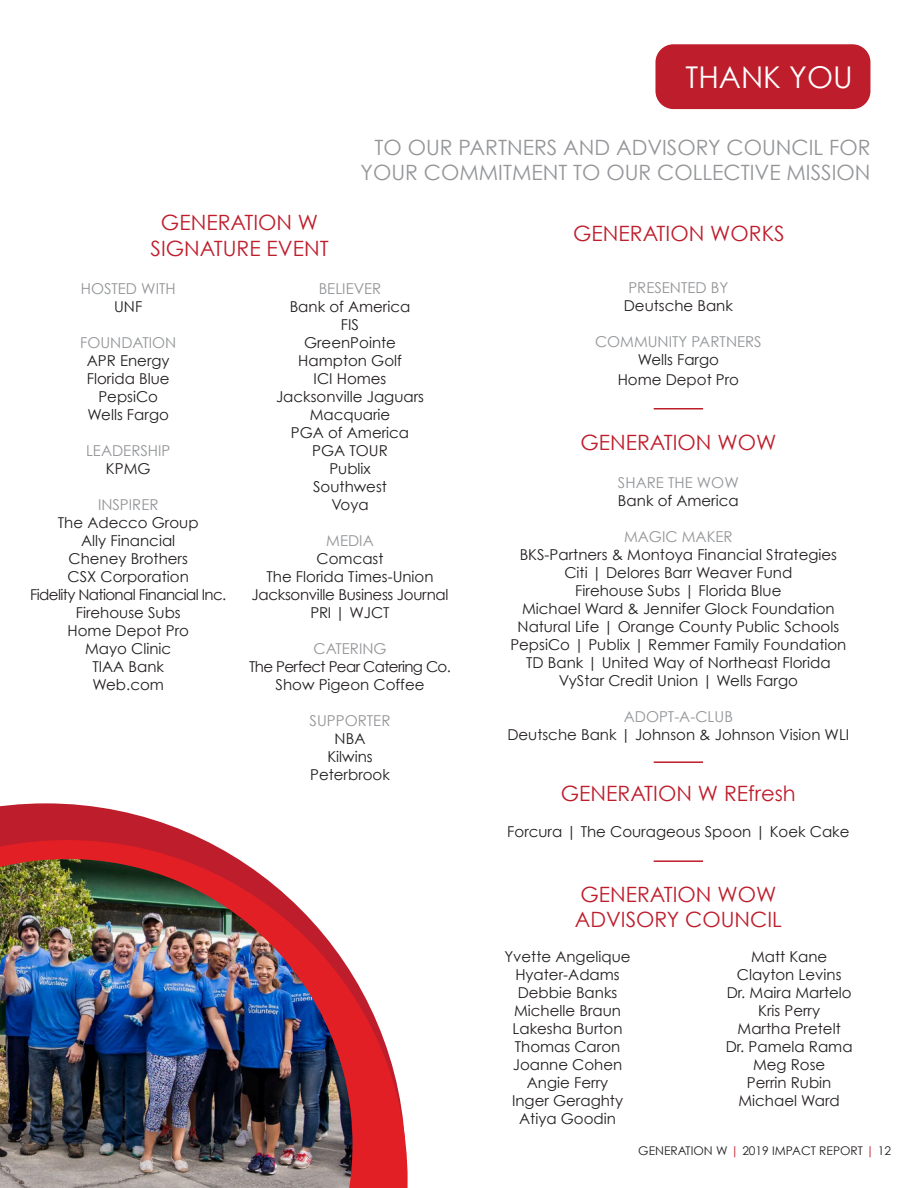
<style>
.page{position:relative;width:918px;height:1188px;background:#fff}
.page>*{position:absolute;margin:0;border:0;box-sizing:border-box;transform-origin:0 0}
.t1{font:30px "Century Gothic";color:#fff}
.t2{font:21.15px/25.3px "Century Gothic";color:#be1d2c}
.t3{font:21.15px/25.3px "Century Gothic";color:#939598;text-align:right}
.t4{font:15px/18px "Century Gothic";color:#231f20;text-align:center}
.t5{font:15px "Century Gothic";color:#939598}
.t6{font:15px "Century Gothic";letter-spacing:-.04em;color:#231f20}
.t7{font:15px "Century Gothic";letter-spacing:-.02em;color:#231f20}
.t8{font:12px "Century Gothic";color:#231f20}
.s1{color:#be1d2c}
</style>
<div class="page">
<svg style="left:0;top:803px;width:204px;height:37px;fill:#be1d2c"></svg>
<svg style="left:0;top:840px;width:408px;height:348px"></svg>
<img style="left:0;top:859px;width:353px;height:329px">
<div style="left:655px;top:44px;width:215px;height:65px;background:#be1d2c;border-radius:18px"></div>
<hr style="left:654px;top:408px;width:49px;height:2px;background:#be1d2c">
<hr style="left:654px;top:761px;width:49px;height:2px;background:#be1d2c">
<hr style="left:654px;top:860px;width:49px;height:2px;background:#be1d2c">
<p class="t1" style="left:686px;top:59px;width:169px">THANK YOU</p>
<p class="t2" style="left:161px;top:210px;width:159px">GENERATION W</p>
<p class="t2" style="left:151px;top:235px;width:180px">SIGNATURE EVENT</p>
<p class="t3" style="left:361px;top:134px;width:511px">TO OUR PARTNERS AND ADVISORY COUNCIL FOR<br>YOUR COMMITMENT TO OUR COLLECTIVE MISSION</p>
<p class="t2" style="left:573px;top:220px;width:213px">GENERATION WORKS</p>
<p class="t5" style="left:81px;top:279px;width:96px">HOSTED WITH</p>
<p class="t4" style="left:114px;top:297px;width:30px">UNF</p>
<p class="t5" style="left:80px;top:333px;width:98px">FOUNDATION</p>
<p class="t4" style="left:87px;top:351px;width:84px">APR Energy</p>
<p class="t4" style="left:87px;top:369px;width:84px">Florida Blue</p>
<p class="t4" style="left:98px;top:387px;width:61px">PepsiCo</p>
<p class="t4" style="left:88px;top:405px;width:83px">Wells Fargo</p>
<p class="t5" style="left:86px;top:441px;width:86px">LEADERSHIP</p>
<p class="t4" style="left:106px;top:459px;width:46px">KPMG</p>
<p class="t5" style="left:98px;top:495px;width:62px">INSPIRER</p>
<p class="t4" style="left:58px;top:513px;width:142px">The Adecco Group</p>
<p class="t4" style="left:81px;top:531px;width:96px">Ally Financial</p>
<p class="t4" style="left:69px;top:549px;width:121px">Cheney Brothers</p>
<p class="t4" style="left:68px;top:567px;width:123px">CSX Corporation</p>
<p class="t6" style="left:30px;top:585px;width:198px">Fidelity National Financial Inc.</p>
<p class="t4" style="left:76px;top:603px;width:106px">Firehouse Subs</p>
<p class="t4" style="left:68px;top:621px;width:123px">Home Depot Pro</p>
<p class="t4" style="left:85px;top:639px;width:88px">Mayo Clinic</p>
<p class="t4" style="left:92px;top:657px;width:73px">TIAA Bank</p>
<p class="t4" style="left:93px;top:675px;width:73px">Web.com</p>
<p class="t5" style="left:319px;top:279px;width:64px">BELIEVER</p>
<p class="t4" style="left:290px;top:297px;width:122px">Bank of America</p>
<p class="t4" style="left:341px;top:315px;width:20px">FIS</p>
<p class="t4" style="left:304px;top:333px;width:93px">GreenPointe</p>
<p class="t4" style="left:298px;top:351px;width:105px">Hampton Golf</p>
<p class="t4" style="left:314px;top:369px;width:74px">ICI Homes</p>
<p class="t4" style="left:276px;top:387px;width:149px">Jacksonville Jaguars</p>
<p class="t4" style="left:310px;top:405px;width:82px">Macquarie</p>
<p class="t4" style="left:291px;top:423px;width:120px">PGA of America</p>
<p class="t4" style="left:312px;top:441px;width:77px">PGA TOUR</p>
<p class="t4" style="left:329px;top:459px;width:43px">Publix</p>
<p class="t4" style="left:313px;top:477px;width:75px">Southwest</p>
<p class="t4" style="left:331px;top:495px;width:39px">Voya</p>
<p class="t5" style="left:326px;top:531px;width:49px">MEDIA</p>
<p class="t4" style="left:317px;top:549px;width:68px">Comcast</p>
<p class="t4" style="left:266px;top:567px;width:169px">The Florida Times-Union</p>
<p class="t7" style="left:252px;top:585px;width:198px">Jacksonville Business Journal</p>
<p class="t4" style="left:311px;top:603px;width:81px">PRI | WJCT</p>
<p class="t5" style="left:313px;top:639px;width:75px">CATERING</p>
<p class="t6" style="left:249px;top:657px;width:203px">The Perfect Pear Catering Co.</p>
<p class="t4" style="left:276px;top:675px;width:150px">Show Pigeon Coffee</p>
<p class="t5" style="left:310px;top:711px;width:82px">SUPPORTER</p>
<p class="t4" style="left:335px;top:729px;width:32px">NBA</p>
<p class="t4" style="left:327px;top:747px;width:47px">Kilwins</p>
<p class="t4" style="left:310px;top:765px;width:81px">Peterbrook</p>
<p class="t5" style="left:628px;top:279px;width:101px">PRESENTED BY</p>
<p class="t4" style="left:624px;top:297px;width:111px">Deutsche Bank</p>
<p class="t5" style="left:595px;top:333px;width:168px">COMMUNITY PARTNERS</p>
<p class="t4" style="left:638px;top:351px;width:83px">Wells Fargo</p>
<p class="t4" style="left:618px;top:370px;width:123px">Home Depot Pro</p>
<p class="t2" style="left:580px;top:429px;width:197px">GENERATION WOW</p>
<p class="t5" style="left:618px;top:473px;width:122px">SHARE THE WOW</p>
<p class="t4" style="left:618px;top:491px;width:122px">Bank of America</p>
<p class="t5" style="left:624px;top:527px;width:110px">MAGIC MAKER</p>
<p class="t4" style="left:520px;top:545px;width:319px">BKS-Partners &amp; Montoya Financial Strategies</p>
<p class="t4" style="left:564px;top:563px;width:229px">Citi | Delores Barr Weaver Fund</p>
<p class="t4" style="left:575px;top:581px;width:208px">Firehouse Subs | Florida Blue</p>
<p class="t4" style="left:522px;top:599px;width:314px">Michael Ward &amp; Jennifer Glock Foundation</p>
<p class="t4" style="left:518px;top:617px;width:323px">Natural Life | Orange County Public Schools</p>
<p class="t4" style="left:510px;top:635px;width:338px">PepsiCo | Publix | Remmer Family Foundation<br>TD Bank | United Way of Northeast Florida</p>
<p class="t4" style="left:559px;top:671px;width:241px">VyStar Credit Union | Wells Fargo</p>
<p class="t5" style="left:624px;top:707px;width:111px">ADOPT-A-CLUB</p>
<p class="t4" style="left:507px;top:725px;width:343px">Deutsche Bank | Johnson &amp; Johnson Vision WLI</p>
<p class="t2" style="left:561px;top:781px;width:236px">GENERATION W REfresh</p>
<p class="t4" style="left:507px;top:822px;width:344px">Forcura | The Courageous Spoon | Koek Cake</p>
<p class="t2" style="left:575px;top:881px;width:209px">GENERATION WOW<br>ADVISORY COUNCIL</p>
<p class="t4" style="left:505px;top:948px;width:127px">Yvette Angelique</p>
<p class="t4" style="left:515px;top:966px;width:106px">Hyater-Adams</p>
<p class="t4" style="left:518px;top:984px;width:101px">Debbie Banks</p>
<p class="t4" style="left:514px;top:1002px;width:108px">Michelle Braun</p>
<p class="t4" style="left:513px;top:1020px;width:112px">Lakesha Burton</p>
<p class="t4" style="left:515px;top:1038px;width:107px">Thomas Caron</p>
<p class="t4" style="left:513px;top:1056px;width:111px">Joanne Cohen</p>
<p class="t4" style="left:527px;top:1074px;width:83px">Angie Ferry</p>
<p class="t4" style="left:512px;top:1092px;width:113px">Inger Geraghty</p>
<p class="t4" style="left:519px;top:1110px;width:98px">Atiya Goodin</p>
<p class="t4" style="left:751px;top:948px;width:78px">Matt Kane</p>
<p class="t4" style="left:737px;top:966px;width:106px">Clayton Levins</p>
<p class="t4" style="left:727px;top:984px;width:127px">Dr. Maira Martelo</p>
<p class="t4" style="left:758px;top:1002px;width:64px">Kris Perry</p>
<p class="t4" style="left:738px;top:1020px;width:105px">Martha Pretelt</p>
<p class="t4" style="left:726px;top:1038px;width:128px">Dr. Pamela Rama</p>
<p class="t4" style="left:753px;top:1056px;width:74px">Meg Rose</p>
<p class="t4" style="left:747px;top:1074px;width:86px">Perrin Rubin</p>
<p class="t4" style="left:738px;top:1092px;width:103px">Michael Ward</p>
<p class="t8" style="left:638px;top:1144px;width:254px">GENERATION W <span class="s1">|</span> 2019 IMPACT REPORT <span class="s1">|</span> 12</p>
</div>
